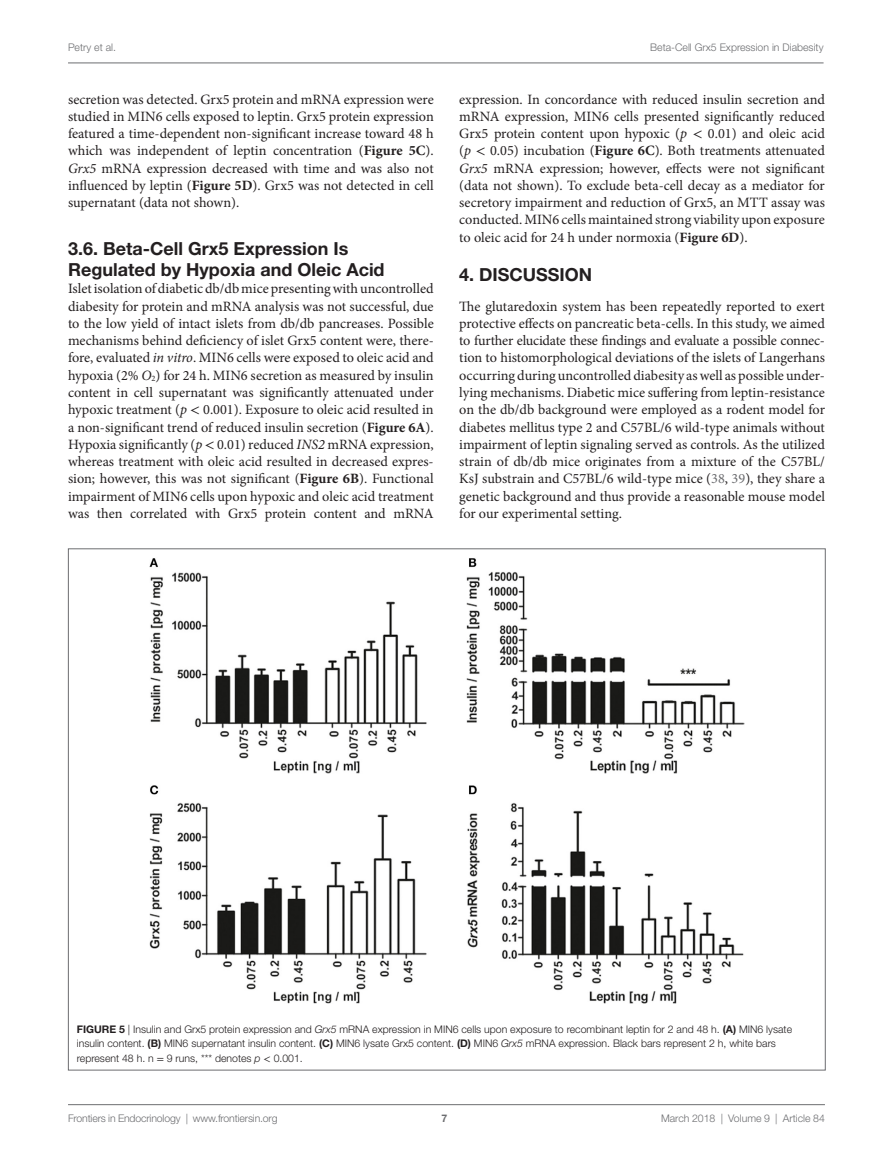
<style>
.page{position:relative;width:893px;height:1170px;background:#fff}
.page>*{position:absolute;margin:0;border:0;box-sizing:border-box;transform-origin:0 0}
.t1{font:700 18px/21px "Helvetica Neue LT Std";color:#231f20}
.t2{font:14.25px/17.2px "Minion Pro";color:#231f20;text-align:justify}
.t3{font:300 10.5px/14.2px "Helvetica Neue LT Std";color:#231f20}
.t4{font:300 10.5px "Helvetica Neue LT Std";color:#6c6d70}
.t5{font:700 10.5px "Helvetica Neue LT Std";color:#6c6d70}
.s1{font-weight:700}
.s2{font-style:italic}
.s3{font-family:"STIX General"}
.s4{color:#6c6d70}
.s5{font-family:"STIX General";font-weight:400}
</style>
<div class="page">
<img style="left:149px;top:558px;width:595px;height:445px">
<hr style="left:68px;top:1104px;width:757px;height:1px;background:#6c6d70">
<hr style="left:68px;top:63px;width:756px;height:1px;background:#6c6d70">
<p class="t4" style="left:68px;top:41px;width:50px">Petry et al.</p>
<p class="t4" style="left:650px;top:41px;width:175px">Beta-Cell Grx5 Expression in Diabesity</p>
<p class="t2" style="left:68px;top:90px;width:367px">secretion was detected. Grx5 protein and mRNA expression were studied in MIN6 cells exposed to leptin. Grx5 protein expression featured a time-dependent non-significant increase toward 48 h which was independent of leptin concentration (<span class="s1">Figure 5C</span>).<br><span class="s2">Grx5</span> mRNA expression decreased with time and was also not influenced by leptin (<span class="s1">Figure 5D</span>). Grx5 was not detected in cell supernatant (data not shown).</p>
<p class="t1" style="left:68px;top:238px;width:318px">3.6. Beta-Cell Grx5 Expression Is<br>Regulated by Hypoxia and Oleic Acid</p>
<p class="t2" style="left:68px;top:280px;width:367px">Islet isolation of diabetic db/db mice presenting with uncontrolled diabesity for protein and mRNA analysis was not successful, due to the low yield of intact islets from db/db pancreases. Possible mechanisms behind deficiency of islet Grx5 content were, there&shy;fore, evaluated <span class="s2">in vitro</span>. MIN6 cells were exposed to oleic acid and hypoxia (2% <span class="s2">O</span><sub>2</sub>) for 24 h. MIN6 secretion as measured by insulin content in cell supernatant was significantly attenuated under hypoxic treatment (<span class="s2">p</span> <span class="s3">&lt;</span> 0.001). Exposure to oleic acid resulted in a non-significant trend of reduced insulin secretion (<span class="s1">Figure 6A</span>).<br>Hypoxia significantly (<span class="s2">p</span> <span class="s3">&lt;</span> 0.01) reduced <span class="s2">INS2</span> mRNA expression, whereas treatment with oleic acid resulted in decreased expres&shy;sion; however, this was not significant (<span class="s1">Figure 6B</span>). Functional impairment of MIN6 cells upon hypoxic and oleic acid treatment was then correlated with Grx5 protein content and mRNA</p>
<p class="t2" style="left:459px;top:90px;width:367px">expression. In concordance with reduced insulin secretion and mRNA expression, MIN6 cells presented significantly reduced Grx5 protein content upon hypoxic (<span class="s2">p</span> <span class="s3">&lt;</span> 0.01) and oleic acid (<span class="s2">p</span> <span class="s3">&lt;</span> 0.05) incubation (<span class="s1">Figure 6C</span>). Both treatments attenuated <span class="s2">Grx5</span> mRNA expression; however, effects were not significant (data not shown). To exclude beta-cell decay as a mediator for secretory impairment and reduction of Grx5, an MTT assay was conducted. MIN6 cells maintained strong viability upon exposure to oleic acid for 24 h under normoxia (<span class="s1">Figure 6D</span>).</p>
<p class="t1" style="left:459px;top:263px;width:132px">4. DISCUSSION</p>
<p class="t2" style="left:459px;top:297px;width:367px">The glutaredoxin system has been repeatedly reported to exert protective effects on pancreatic beta-cells. In this study, we aimed to further elucidate these findings and evaluate a possible connec&shy;tion to histomorphological deviations of the islets of Langerhans occurring during uncontrolled diabesity as well as possible under&shy;lying mechanisms. Diabetic mice suffering from leptin-resistance on the db/db background were employed as a rodent model for diabetes mellitus type 2 and C57BL/6 wild-type animals without impairment of leptin signaling served as controls. As the utilized strain of db/db mice originates from a mixture of the C57BL/ KsJ substrain and C57BL/6 wild-type mice (<span class="s4">38</span>, <span class="s4">39</span>), they share a genetic background and thus provide a reasonable mouse model for our experimental setting.</p>
<p class="t3" style="left:77px;top:1021px;width:717px"><span class="s1">Figure 5</span> | Insulin and Grx5 protein expression and <span class="s2">Grx5</span> mRNA expression in MIN6 cells upon exposure to recombinant leptin for 2 and 48 h. <span class="s1">(A)</span> MIN6 lysate insulin content. <span class="s1">(B)</span> MIN6 supernatant insulin content. <span class="s1">(C)</span> MIN6 lysate Grx5 content. <span class="s1">(D)</span> MIN6 <span class="s2">Grx5</span> mRNA expression. Black bars represent 2 h, white bars represent 48 h. n <span class="s5">=</span> 9 runs, *** denotes <span class="s2">p</span> <span class="s5">&lt;</span> 0.001.</p>
<p class="t4" style="left:68px;top:1111px;width:211px">Frontiers in Endocrinology | www.frontiersin.org</p>
<p class="t4" style="left:661px;top:1111px;width:165px">March 2018 | Volume 9 | Article 84</p>
<p class="t5" style="left:441px;top:1111px;width:7px">7</p>
</div>
